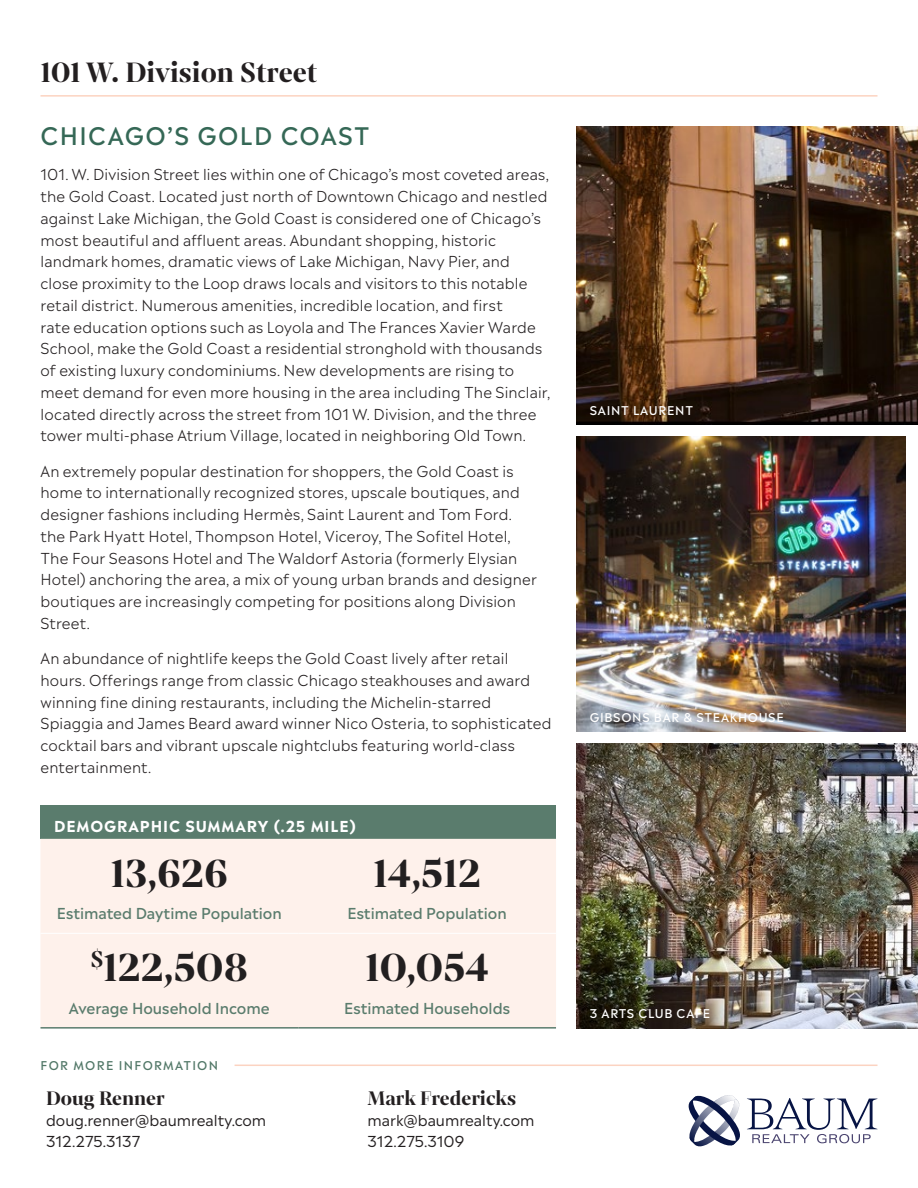
<style>
.page{position:relative;width:918px;height:1188px;background:#fff}
.page>*{position:absolute;margin:0;border:0;box-sizing:border-box;transform-origin:0 0}
.t1{font:700 42px "Mixta Pro";color:#221f20}
.t2{font:700 30px "Mixta Pro";color:#231f20}
.t3{font:500 24px "Madera";letter-spacing:.06em;color:#356856}
.t4{font:700 21px "Mixta Pro";color:#231f20}
.t5{font:300 15px/21.8px "Madera";letter-spacing:.01em;color:#231f20}
.t6{font:500 15px "Madera";color:#5a7c6d}
.t7{font:15px/21px "Madera";color:#231f20}
.t8{font:700 15px "Madera";letter-spacing:.06em;color:#fff}
.t9{font:500 12px "Madera";letter-spacing:.06em;color:#fff}
.t10{font:500 12px "Madera";letter-spacing:.11em;color:#517767}
</style>
<div class="page">
<svg style="left:688px;top:1095px;width:189px;height:52px"></svg>
<hr style="left:235px;top:1065px;width:643px;height:1px;background:#fcd3c1">
<hr style="left:40px;top:95px;width:838px;height:2px;background:#fcd3c1">
<div style="left:40px;top:805px;width:516px;height:34px;background:#5a7c6d"></div>
<div style="left:40px;top:839px;width:516px;height:188px;background:#fef1eb"></div>
<hr style="left:40px;top:1027px;width:258px;height:2px;background:#5a7c6d">
<hr style="left:298px;top:1027px;width:258px;height:2px;background:#5a7c6d">
<hr style="left:40px;top:933px;width:258px;height:1px;background:#fff">
<hr style="left:298px;top:933px;width:258px;height:1px;background:#fff">
<img style="left:576px;top:436px;width:329px;height:296px">
<img style="left:576px;top:127px;width:342px;height:298px">
<img style="left:576px;top:744px;width:342px;height:285px">
<h2 class="t2" style="left:40px;top:54px;width:278px">101 W. Division Street</h2>
<h3 class="t3" style="left:41px;top:115px;width:331px">CHICAGO’S GOLD COAST</h3>
<p class="t5" style="left:40px;top:162px;width:511px">101. W. Division Street lies within one of Chicago’s most coveted areas, the Gold Coast. Located just north of Downtown Chicago and nestled against Lake Michigan, the Gold Coast is considered one of Chicago’s most beautiful and affluent areas. Abundant shopping, historic landmark homes, dramatic views of Lake Michigan, Navy Pier, and close proximity to the Loop draws locals and visitors to this notable retail district. Numerous amenities, incredible location, and first<br>rate education options such as Loyola and The Frances Xavier Warde School, make the Gold Coast a residential stronghold with thousands of existing luxury condominiums. New developments are rising to meet demand for even more housing in the area including The Sinclair, located directly across the street from 101 W. Division, and the three tower multi-phase Atrium Village, located in neighboring Old Town.</p>
<p class="t5" style="left:40px;top:458px;width:498px">An extremely popular destination for shoppers, the Gold Coast is home to internationally recognized stores, upscale boutiques, and designer fashions including Hermès, Saint Laurent and Tom Ford. the Park Hyatt Hotel, Thompson Hotel, Viceroy, The Sofitel Hotel, The Four Seasons Hotel and The Waldorf Astoria (formerly Elysian Hotel) anchoring the area, a mix of young urban brands and designer boutiques are increasingly competing for positions along Division Street.</p>
<p class="t5" style="left:40px;top:646px;width:513px">An abundance of nightlife keeps the Gold Coast lively after retail hours. Offerings range from classic Chicago steakhouses and award winning fine dining restaurants, including the Michelin-starred Spiaggia and James Beard award winner Nico Osteria, to sophisticated cocktail bars and vibrant upscale nightclubs featuring world-class entertainment.</p>
<p class="t8" style="left:54px;top:813px;width:303px">DEMOGRAPHIC SUMMARY (.25 MILE)</p>
<h1 class="t1" style="left:110px;top:849px;width:119px">13,626</h1>
<h1 class="t1" style="left:373px;top:849px;width:109px">14,512</h1>
<p class="t6" style="left:57px;top:901px;width:226px">Estimated Daytime Population</p>
<p class="t6" style="left:348px;top:901px;width:161px">Estimated Population</p>
<h1 class="t1" style="left:91px;top:943px;width:159px"><sup>$</sup>122,508</h1>
<h1 class="t1" style="left:365px;top:943px;width:126px">10,054</h1>
<p class="t6" style="left:69px;top:995px;width:202px">Average Household Income</p>
<p class="t6" style="left:344px;top:995px;width:167px">Estimated Households</p>
<p class="t10" style="left:41px;top:1055px;width:179px">FOR MORE INFORMATION</p>
<h3 class="t4" style="left:46px;top:1086px;width:120px">Doug Renner</h3>
<p class="t7" style="left:46px;top:1108px;width:222px">doug.renner@baumrealty.com<br>312.275.3137</p>
<h3 class="t4" style="left:368px;top:1086px;width:150px">Mark Fredericks</h3>
<p class="t7" style="left:368px;top:1108px;width:168px">mark@baumrealty.com<br>312.275.3109</p>
<p class="t9" style="left:590px;top:400px;width:105px">SAINT LAURENT</p>
<p class="t9" style="left:590px;top:707px;width:196px">GIBSONS BAR &amp; STEAKHOUSE</p>
<p class="t9" style="left:590px;top:1003px;width:122px">3 ARTS CLUB CAFE</p>
</div>
